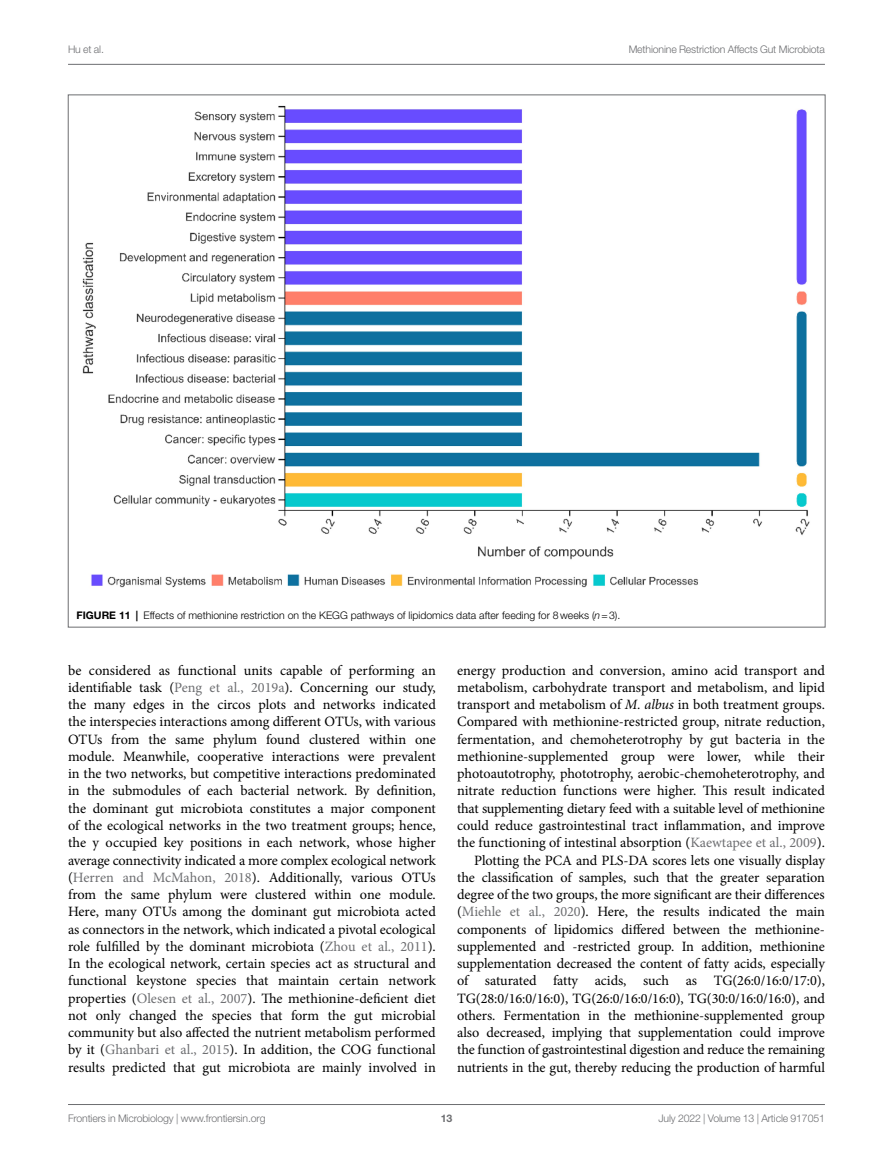
<style>
.page{position:relative;width:893px;height:1170px;background:#fff}
.page>*{position:absolute;margin:0;border:0;box-sizing:border-box;transform-origin:0 0}
.TEXT{font:14.25px/17.2px "Minion Pro";letter-spacing:-.005em;color:#000;text-align:justify}
.t1{font:300 10.5px "Helvetica Neue LT Std";letter-spacing:-.015em;color:#6d6e71}
.FIG_LEG{font:300 10.5px "Helvetica Neue LT Std";color:#000}
.t2{font:700 10.5px "Helvetica Neue LT Std";color:#6d6e71}
.s1{font-weight:700}
.s2{font-style:italic}
.s3{color:#6d6e71}
</style>
<div class="page">
<hr style="left:68px;top:64px;width:757px;height:1px;background:#6d6e71">
<hr style="left:68px;top:1104px;width:757px;height:1px;background:#6d6e71">
<img style="left:82px;top:105px;width:728px;height:483px">
<p class="t1" style="left:68px;top:42px;width:37px">Hu et al.</p>
<p class="t1" style="left:629px;top:42px;width:198px">Methionine Restriction Affects Gut Microbiota</p>
<p class="FIG_LEG" style="left:77px;top:608px;width:545px"><span class="s1">FIGURE 11 |</span> Effects of methionine restriction on the KEGG pathways of lipidomics data after feeding for 8weeks (<span class="s2">n</span>=3).</p>
<p class="TEXT" style="left:68px;top:661px;width:369px">be considered as functional units capable of performing an identifiable task (<span class="s3">Peng et al., 2019a</span>). Concerning our study, the many edges in the circos plots and networks indicated the interspecies interactions among different OTUs, with various OTUs from the same phylum found clustered within one module. Meanwhile, cooperative interactions were prevalent in the two networks, but competitive interactions predominated in the submodules of each bacterial network. By definition, the dominant gut microbiota constitutes a major component of the ecological networks in the two treatment groups; hence, the y occupied key positions in each network, whose higher average connectivity indicated a more complex ecological network (<span class="s3">Herren and McMahon, 2018</span>). Additionally, various OTUs from the same phylum were clustered within one module.<br>Here, many OTUs among the dominant gut microbiota acted as connectors in the network, which indicated a pivotal ecological role fulfilled by the dominant microbiota (<span class="s3">Zhou et al., 2011</span>).<br>In the ecological network, certain species act as structural and functional keystone species that maintain certain network properties (<span class="s3">Olesen et al., 2007</span>). The methionine-deficient diet not only changed the species that form the gut microbial community but also affected the nutrient metabolism performed by it (<span class="s3">Ghanbari et al., 2015</span>). In addition, the COG functional results predicted that gut microbiota are mainly involved in</p>
<p class="TEXT" style="left:457px;top:661px;width:369px">energy production and conversion, amino acid transport and metabolism, carbohydrate transport and metabolism, and lipid transport and metabolism of <span class="s2">M. albus</span> in both treatment groups.<br>Compared with methionine-restricted group, nitrate reduction, fermentation, and chemoheterotrophy by gut bacteria in the methionine-supplemented group were lower, while their photoautotrophy, phototrophy, aerobic-chemoheterotrophy, and nitrate reduction functions were higher. This result indicated that supplementing dietary feed with a suitable level of methionine could reduce gastrointestinal tract inflammation, and improve the functioning of intestinal absorption (<span class="s3">Kaewtapee et al., 2009</span>).</p>
<p class="TEXT" style="left:457px;top:851px;width:369px;text-indent:17px">Plotting the PCA and PLS-DA scores lets one visually display the classification of samples, such that the greater separation degree of the two groups, the more significant are their differences (<span class="s3">Miehle et al., 2020</span>). Here, the results indicated the main components of lipidomics differed between the methionine&shy;supplemented and -restricted group. In addition, methionine supplementation decreased the content of fatty acids, especially of saturated fatty acids, such as TG(26:0/16:0/17:0), TG(28:0/16:0/16:0), TG(26:0/16:0/16:0), TG(30:0/16:0/16:0), and others. Fermentation in the methionine-supplemented group also decreased, implying that supplementation could improve the function of gastrointestinal digestion and reduce the remaining nutrients in the gut, thereby reducing the production of harmful</p>
<p class="t1" style="left:68px;top:1111px;width:199px">Frontiers in Microbiology | www.frontiersin.org</p>
<p class="t2" style="left:441px;top:1111px;width:13px">13</p>
<p class="t1" style="left:658px;top:1111px;width:168px">July 2022 | Volume 13 | Article 917051</p>
</div>
